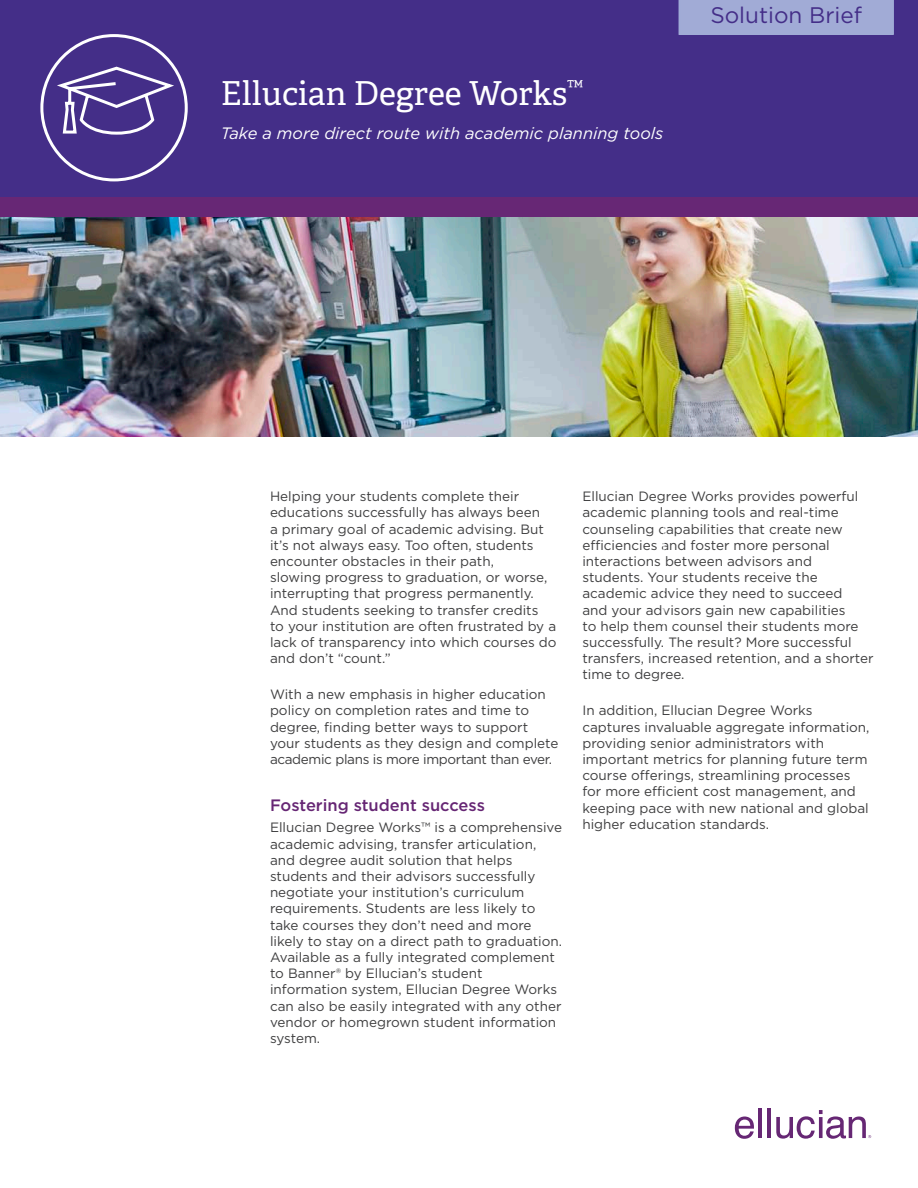
<style>
.page{position:relative;width:918px;height:1188px;background:#fff}
.page>*{position:absolute;margin:0;border:0;box-sizing:border-box;transform-origin:0 0}
.t1{font:33px "Adelle";color:#fff}
.Sub_Header_-_Ellucia{font:22.5px "Gotham";color:#442e88}
.SUBHEADER{font:italic 16.5px "Gotham";color:#fff}
.BODY_HEADER{font:500 16.5px "Gotham";color:#662674}
.BODY{font:13.5px/16.2px "Gotham";color:#3e3e3f}
</style>
<div class="page">
<img style="left:0;top:216px;width:918px;height:220px">
<div style="left:0;top:0;width:918px;height:198px;background:#442e88"></div>
<div style="left:0;top:197px;width:918px;height:19px;background:#672775"></div>
<svg style="left:40px;top:34px;width:148px;height:148px"></svg>
<svg style="left:735px;top:1117px;width:19px;height:22px"></svg>
<hr style="left:759px;top:1108px;width:3px;height:30px;background:#662774">
<hr style="left:768px;top:1108px;width:3px;height:30px;background:#662774">
<svg style="left:776px;top:1110px;width:95px;height:29px"></svg>
<div style="left:679px;top:0;width:215px;height:35px;background:#a1abd6"></div>
<p class="t1" style="left:221px;top:69px;width:364px">Ellucian Degree Works<sup>™</sup></p>
<p class="SUBHEADER" style="left:221px;top:123px;width:444px">Take a more direct route with academic planning tools</p>
<p class="Sub_Header_-_Ellucia" style="left:710px;top:1px;width:153px">Solution Brief</p>
<p class="BODY" style="left:270px;top:488px;width:288px">Helping your students complete their educations successfully has always been<br>a primary goal of academic advising. But it’s not always easy. Too often, students encounter obstacles in their path,<br>slowing progress to graduation, or worse, interrupting that progress permanently.<br>And students seeking to transfer credits<br>to your institution are often frustrated by a lack of transparency into which courses do and don’t “count.”</p>
<p class="BODY" style="left:270px;top:686px;width:290px">With a new emphasis in higher education policy on completion rates and time to degree, finding better ways to support your students as they design and complete academic plans is more important than ever.</p>
<p class="BODY_HEADER" style="left:270px;top:794px;width:216px">Fostering student success</p>
<p class="BODY" style="left:270px;top:819px;width:294px">Ellucian Degree Works™ is a comprehensive academic advising, transfer articulation, and degree audit solution that helps students and their advisors successfully negotiate your institution’s curriculum requirements. Students are less likely to take courses they don’t need and more likely to stay on a direct path to graduation.<br>Available as a fully integrated complement to Banner® by Ellucian’s student information system, Ellucian Degree Works can also be easily integrated with any other vendor or homegrown student information system.</p>
<p class="BODY" style="left:582px;top:488px;width:293px">Ellucian Degree Works provides powerful academic planning tools and real-time counseling capabilities that create new efficiencies and foster more personal interactions between advisors and students. Your students receive the academic advice they need to succeed<br>and your advisors gain new capabilities<br>to help them counsel their students more successfully. The result? More successful transfers, increased retention, and a shorter time to degree.</p>
<p class="BODY" style="left:582px;top:702px;width:289px">In addition, Ellucian Degree Works captures invaluable aggregate information, providing senior administrators with important metrics for planning future term course offerings, streamlining processes for more efficient cost management, and keeping pace with new national and global higher education standards.</p>
</div>
